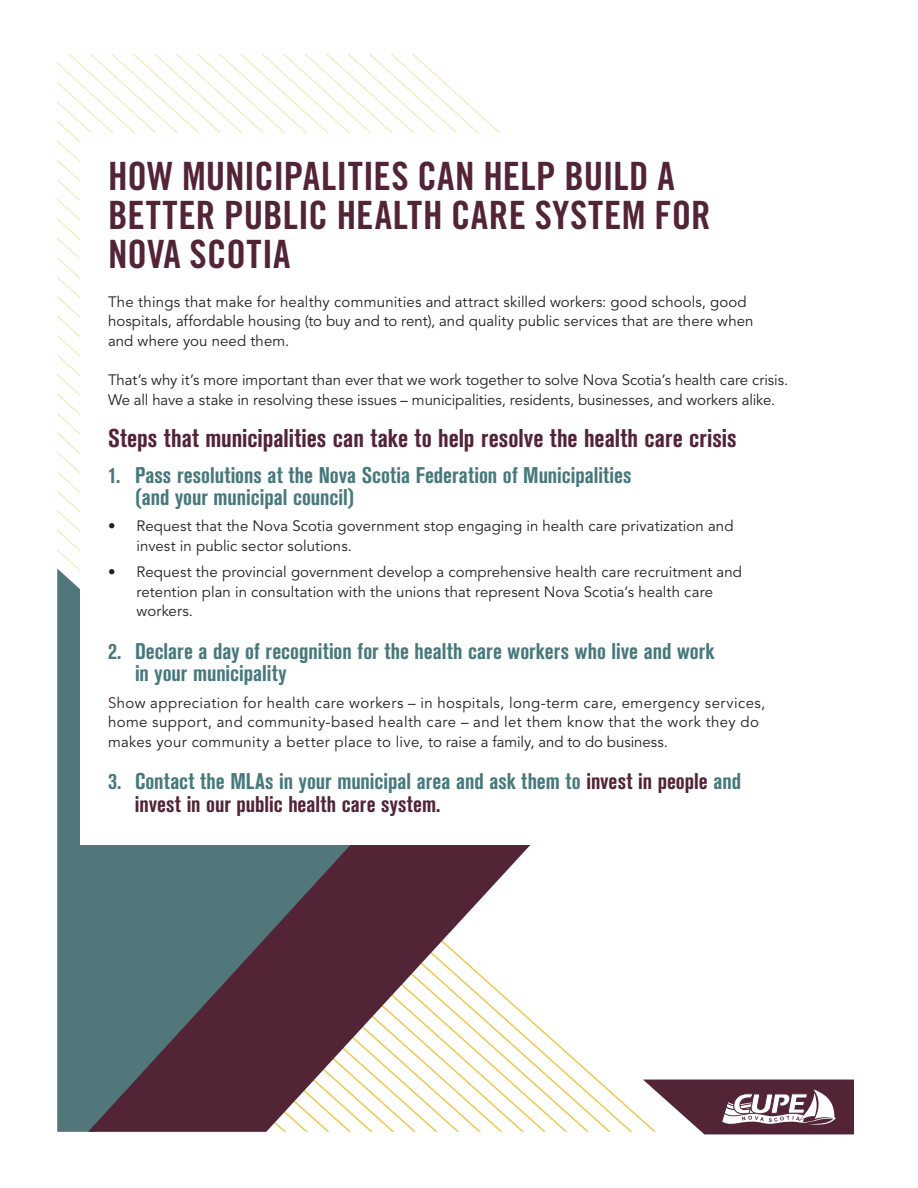
<style>
.page{position:relative;width:918px;height:1188px;background:#fff}
.page>*{position:absolute;margin:0;border:0;box-sizing:border-box;transform-origin:0 0}
.t1{font:39px/39px "Trade Gothic Bold Cond Twenty";letter-spacing:.005em;color:#532336}
.t2{font:700 condensed 25.5px "Akzidenz Grotesk BE";letter-spacing:.005em;color:#532336}
.t3{font:700 condensed 22.5px/22.5px "Akzidenz Grotesk BE";color:#47797c}
.t4{font:15px/19.5px "Avenir LT Std";letter-spacing:.005em;color:#231f20}
.t5{font:15px/19.5px "Avenir LT Std";letter-spacing:.025em;color:#231f20}
.s1{color:#532336}
</style>
<div class="page">
<svg style="left:57px;top:85px;width:161px;height:483px"></svg>
<svg style="left:218px;top:54px;width:283px;height:79px"></svg>
<div style="left:57px;top:568px;width:31px;height:564px;background:#52777a"></div>
<svg style="left:88px;top:845px;width:766px;height:287px"></svg>
<div style="left:80px;top:134px;width:798px;height:711px;background:#fff"></div>
<svg style="left:643px;top:1080px;width:211px;height:54px"></svg>
<h1 class="t1" style="left:108px;top:156px;width:604px">HOW MUNICIPALITIES CAN HELP BUILD A<br>BETTER PUBLIC HEALTH CARE SYSTEM FOR<br>NOVA SCOTIA</h1>
<p class="t4" style="left:108px;top:292px;width:647px">The things that make for healthy communities and attract skilled workers: good schools, good hospitals, affordable housing (to buy and to rent), and quality public services that are there when and where you need them.</p>
<p class="t4" style="left:108px;top:371px;width:682px">That’s why it’s more important than ever that we work together to solve Nova Scotia’s health care crisis.<br>We all have a stake in resolving these issues – municipalities, residents, businesses, and workers alike.</p>
<h2 class="t2" style="left:108px;top:423px;width:630px">Steps that municipalities can take to help resolve the health care crisis</h2>
<h3 class="t3" style="left:135px;top:464px;width:498px;text-indent:-27px">1. Pass resolutions at the Nova Scotia Federation of Municipalities (and your municipal council)</h3>
<p class="t4" style="left:136px;top:517px;width:599px;text-indent:-28px">• Request that the Nova Scotia government stop engaging in health care privatization and invest in public sector solutions.</p>
<p class="t4" style="left:136px;top:563px;width:607px;text-indent:-28px">• Request the provincial government develop a comprehensive health care recruitment and retention plan in consultation with the unions that represent Nova Scotia’s health care workers.</p>
<h3 class="t3" style="left:135px;top:640px;width:581px;text-indent:-27px">2. Declare a day of recognition for the health care workers who live and work in your municipality</h3>
<p class="t5" style="left:108px;top:693px;width:659px"><span class="s1">S</span>how appreciation for health care workers – in hospitals, long-term care, emergency services, home support, and community-based health care – and let them know that the work they do makes your community a better place to live, to raise a family, and to do business.</p>
<h3 class="t3" style="left:135px;top:771px;width:608px;text-indent:-27px">3. Contact the MLAs in your municipal area and ask them to <span class="s1">invest in people</span> and <span class="s1">invest in our public health care system.</span></h3>
</div>
